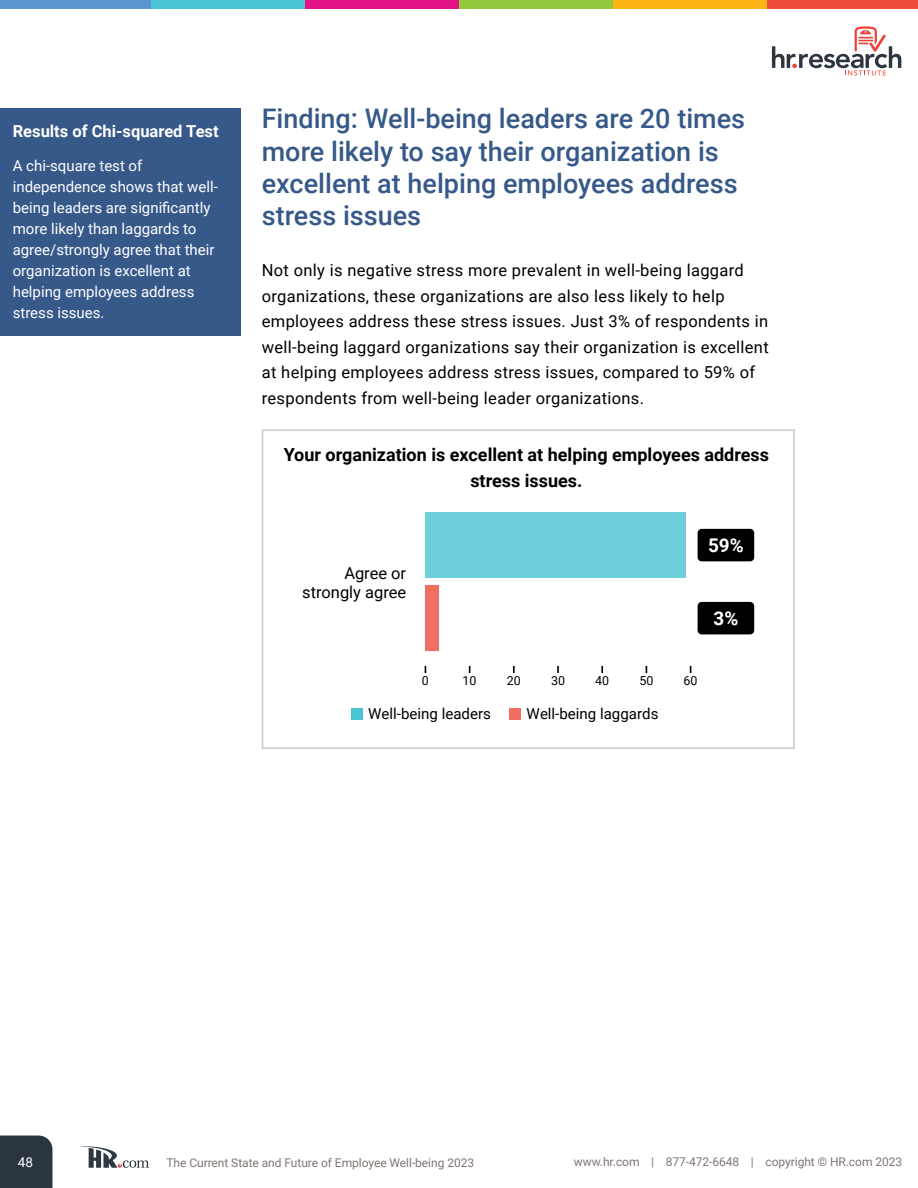
<style>
.page{position:relative;width:918px;height:1188px;background:#fff}
.page>*{position:absolute;margin:0;border:0;box-sizing:border-box;transform-origin:0 0}
.t1{font:500 27px/32.4px "Roboto";color:#36598a}
.t2{font:700 18.9px "Roboto";color:#fff}
.t3{font:700 18px/25.5px "Roboto";color:#000;text-align:center}
.t4{font:16.5px/25.5px "Roboto";letter-spacing:.02em;color:#000}
.t5{font:700 16.5px "Roboto";color:#fff}
.t6{font:16.5px/19.8px "Roboto";color:#000;text-align:right}
.t7{font:15px/21px "Roboto";color:#fff}
.t8{font:15px "Roboto";color:#000}
.t9{font:13.5px "Roboto";color:#fff}
.t10{font:12.45px "Roboto";color:#000}
.t11{font:12px "Roboto";letter-spacing:-.005em;color:#827573}
</style>
<div class="page">
<div style="left:0;top:1136px;width:52px;height:52px;background:#2b353f"></div>
<svg style="left:81px;top:1146px;width:68px;height:22px"></svg>
<div style="left:0;top:108px;width:241px;height:227px;background:#36598a"></div>
<div style="left:351px;top:708px;width:12px;height:12px;background:#4ac3d5"></div>
<div style="left:509px;top:708px;width:12px;height:12px;background:#f26e63"></div>
<svg style="left:513px;top:666px;width:2px;height:7px"></svg>
<svg style="left:557px;top:666px;width:2px;height:7px"></svg>
<svg style="left:601px;top:666px;width:2px;height:7px"></svg>
<div style="left:425px;top:585px;width:14px;height:66px;background:#f26e63"></div>
<div style="left:425px;top:512px;width:261px;height:66px;background:#6ecfdd"></div>
<div style="left:698px;top:529px;width:56px;height:32px;background:#000;border-radius:4px"></div>
<div style="left:698px;top:602px;width:56px;height:32px;background:#000;border-radius:4px"></div>
<div style="left:262px;top:429px;width:533px;height:320px;border:2px solid #cfc8c7"></div>
<div style="left:0;top:0;width:151px;height:9px;background:#5c94cf"></div>
<div style="left:151px;top:0;width:154px;height:9px;background:#4ac4d6"></div>
<div style="left:305px;top:0;width:154px;height:9px;background:#e31485"></div>
<div style="left:459px;top:0;width:154px;height:9px;background:#94c93d"></div>
<div style="left:613px;top:0;width:154px;height:9px;background:#fcb514"></div>
<div style="left:767px;top:0;width:151px;height:9px;background:#f04a3d"></div>
<svg style="left:772px;top:26px;width:129px;height:50px"></svg>
<p class="t5" style="left:13px;top:120px;width:207px">Results of Chi-squared Test</p>
<p class="t7" style="left:13px;top:155px;width:207px">A chi-square test of independence shows that well&shy;being leaders are significantly more likely than laggards to agree/strongly agree that their organization is excellent at helping employees address stress issues.</p>
<h1 class="t1" style="left:262px;top:101px;width:485px">Finding: Well-being leaders are 20 times more likely to say their organization is excellent at helping employees address stress issues</h1>
<p class="t4" style="left:262px;top:257px;width:508px">Not only is negative stress more prevalent in well-being laggard organizations, these organizations are also less likely to help employees address these stress issues. Just 3% of respondents in well-being laggard organizations say their organization is excellent at helping employees address stress issues, compared to 59% of respondents from well-being leader organizations.</p>
<p class="t3" style="left:284px;top:441px;width:487px">Your organization is excellent at helping employees address stress issues.</p>
<p class="t6" style="left:302px;top:562px;width:105px">Agree or strongly agree</p>
<p class="t2" style="left:708px;top:532px;width:37px">59%</p>
<p class="t2" style="left:714px;top:605px;width:26px">3%</p>
<p class="t10" style="left:422px;top:672px;width:8px">0</p>
<p class="t10" style="left:463px;top:672px;width:15px">10</p>
<p class="t10" style="left:507px;top:672px;width:15px">20</p>
<p class="t10" style="left:551px;top:672px;width:15px">30</p>
<p class="t10" style="left:595px;top:672px;width:15px">40</p>
<p class="t10" style="left:639px;top:672px;width:15px">50</p>
<p class="t10" style="left:684px;top:672px;width:15px">60</p>
<p class="t8" style="left:368px;top:704px;width:124px">Well-being leaders</p>
<p class="t8" style="left:527px;top:704px;width:133px">Well-being laggards</p>
<p class="t9" style="left:18px;top:1153px;width:17px">48</p>
<p class="t11" style="left:166px;top:1155px;width:309px">The Current State and Future of Employee Well-being 2023</p>
<p class="t11" style="left:574px;top:1153px;width:330px">www.hr.com | 877-472-6648 | copyright © HR.com 2023</p>
</div>
